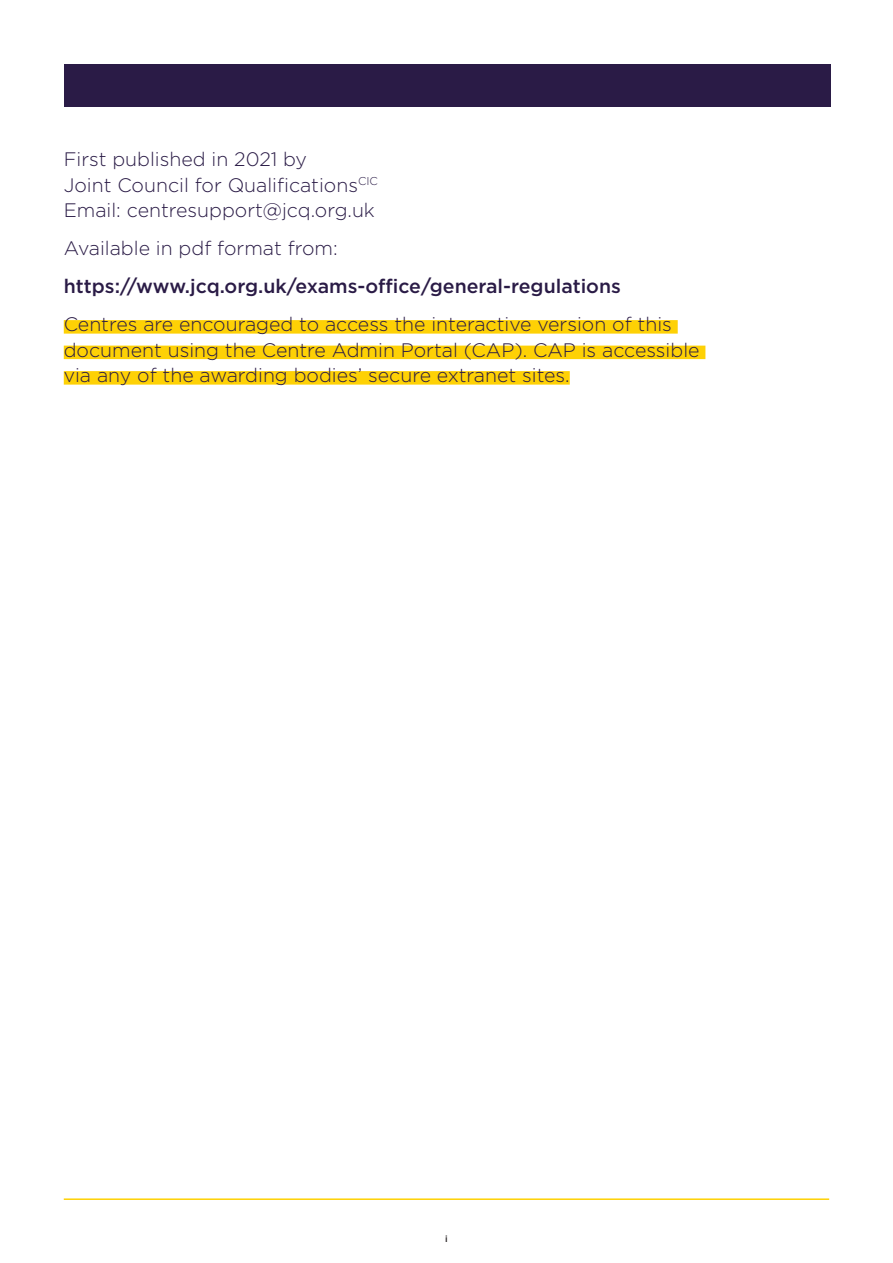
<style>
.page{position:relative;width:893px;height:1263px;background:#fff}
.page>*{position:absolute;margin:0;border:0;box-sizing:border-box;transform-origin:0 0}
.Standfirst{font:300 19.5px/25.5px "Gotham";color:#2a1b46}
.Standfirst-2{font:500 19.5px "Gotham";color:#2a1b46}
.t1{font:500 9px "Gotham";color:#231f20}
</style>
<div class="page">
<hr style="left:64px;top:1198px;width:765px;height:2px;background:#fed105">
<div style="left:64px;top:64px;width:767px;height:42px;background:#2a1b46"></div>
<div style="left:64px;top:320px;width:614px;height:14px;background:#fed105"></div>
<div style="left:64px;top:346px;width:641px;height:13px;background:#fed105"></div>
<div style="left:64px;top:371px;width:506px;height:14px;background:#fed105"></div>
<p class="Standfirst" style="left:64px;top:146px;width:316px">First published in 2021 by<br>Joint Council for Qualifications<sup>CIC<br></sup>Email: centresupport@jcq.org.uk</p>
<p class="Standfirst" style="left:64px;top:235px;width:275px">Available in pdf format from:</p>
<p class="Standfirst-2" style="left:64px;top:275px;width:559px">https://www.jcq.org.uk/exams-office/general-regulations</p>
<p class="Standfirst" style="left:64px;top:311px;width:637px">Centres are encouraged to access the interactive version of this document using the Centre Admin Portal (CAP). CAP is accessible via any of the awarding bodies’ secure extranet sites.</p>
<p class="t1" style="left:445px;top:1233px;width:4px">i</p>
</div>
